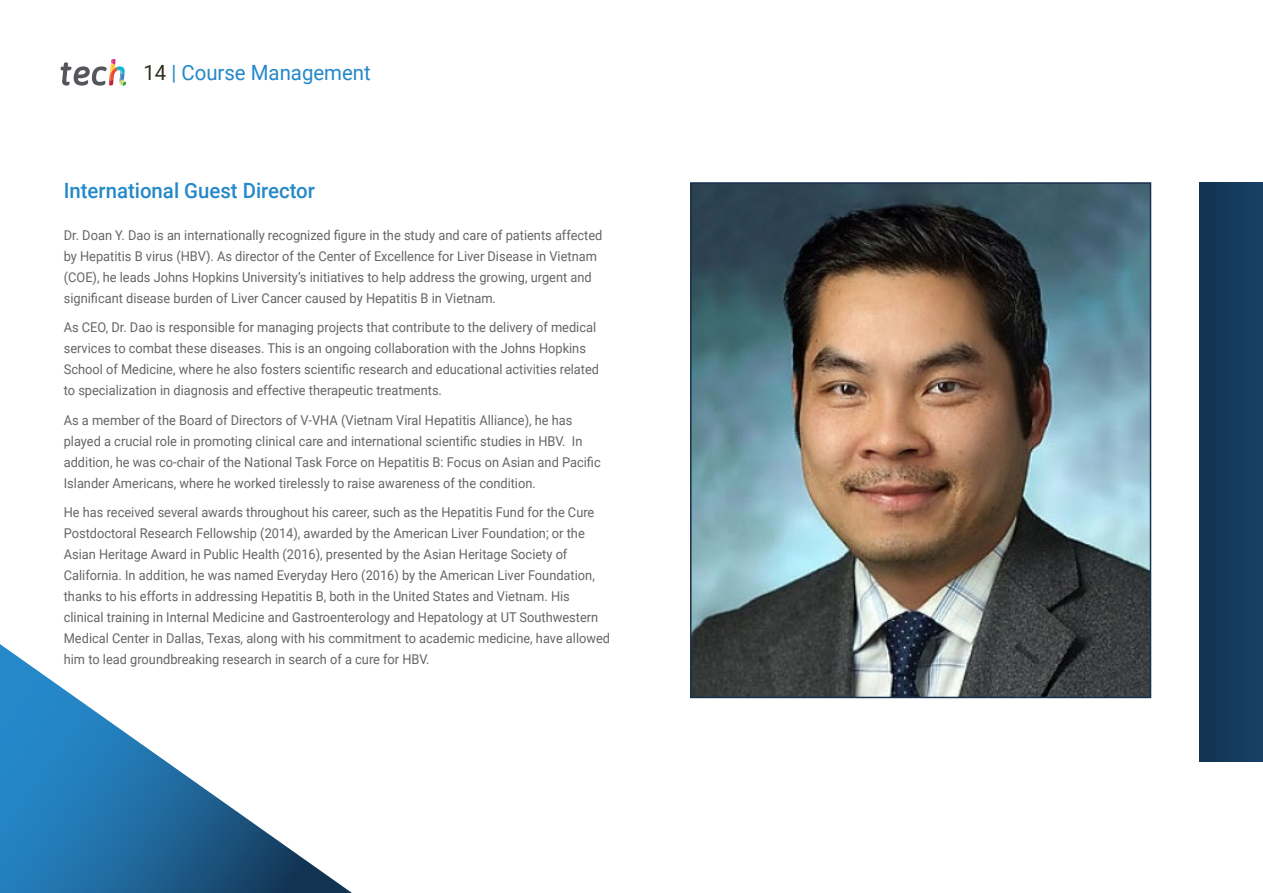
<style>
.page{position:relative;width:1263px;height:893px;background:#fff}
.page>*{position:absolute;margin:0;border:0;box-sizing:border-box;transform-origin:0 0}
.t1{font:500 21px "Roboto";color:#2488c9}
.t2{font:21px "Roboto";color:#2488c9}
.t3{font:13.5px/21px "Roboto";color:#656565;scale:.95 1}
.s1{color:#312e20}
</style>
<div class="page">
<svg style="left:61px;top:59px;width:65px;height:27px"></svg>
<img style="left:693px;top:185px;width:455px;height:510px">
<div style="left:690px;top:182px;width:461px;height:516px;border:2px solid #17304f"></div>
<svg style="left:0;top:644px;width:352px;height:249px"></svg>
<div style="left:1199px;top:182px;width:64px;height:579px;background:#14395b"></div>
<h1 class="t2" style="left:144px;top:57px;width:229px"><span class="s1">14</span> | Course Management</h1>
<h1 class="t1" style="left:64px;top:176px;width:253px">International Guest Director</h1>
<p class="t3" style="left:64px;top:224px;width:568px">Dr. Doan Y. Dao is an internationally recognized figure in the study and care of patients affected by Hepatitis B virus (HBV). As director of the Center of Excellence for Liver Disease in Vietnam (COE), he leads Johns Hopkins University’s initiatives to help address the growing, urgent and significant disease burden of Liver Cancer caused by Hepatitis B in Vietnam.</p>
<p class="t3" style="left:64px;top:316px;width:565px">As CEO, Dr. Dao is responsible for managing projects that contribute to the delivery of medical services to combat these diseases. This is an ongoing collaboration with the Johns Hopkins School of Medicine, where he also fosters scientific research and educational activities related to specialization in diagnosis and effective therapeutic treatments.</p>
<p class="t3" style="left:64px;top:409px;width:567px">As a member of the Board of Directors of V-VHA (Vietnam Viral Hepatitis Alliance), he has played a crucial role in promoting clinical care and international scientific studies in HBV. In addition, he was co-chair of the National Task Force on Hepatitis B: Focus on Asian and Pacific Islander Americans, where he worked tirelessly to raise awareness of the condition.</p>
<p class="t3" style="left:64px;top:501px;width:577px">He has received several awards throughout his career, such as the Hepatitis Fund for the Cure Postdoctoral Research Fellowship (2014), awarded by the American Liver Foundation; or the Asian Heritage Award in Public Health (2016), presented by the Asian Heritage Society of California. In addition, he was named Everyday Hero (2016) by the American Liver Foundation, thanks to his efforts in addressing Hepatitis B, both in the United States and Vietnam. His clinical training in Internal Medicine and Gastroenterology and Hepatology at UT Southwestern Medical Center in Dallas, Texas, along with his commitment to academic medicine, have allowed him to lead groundbreaking research in search of a cure for HBV.</p>
</div>
